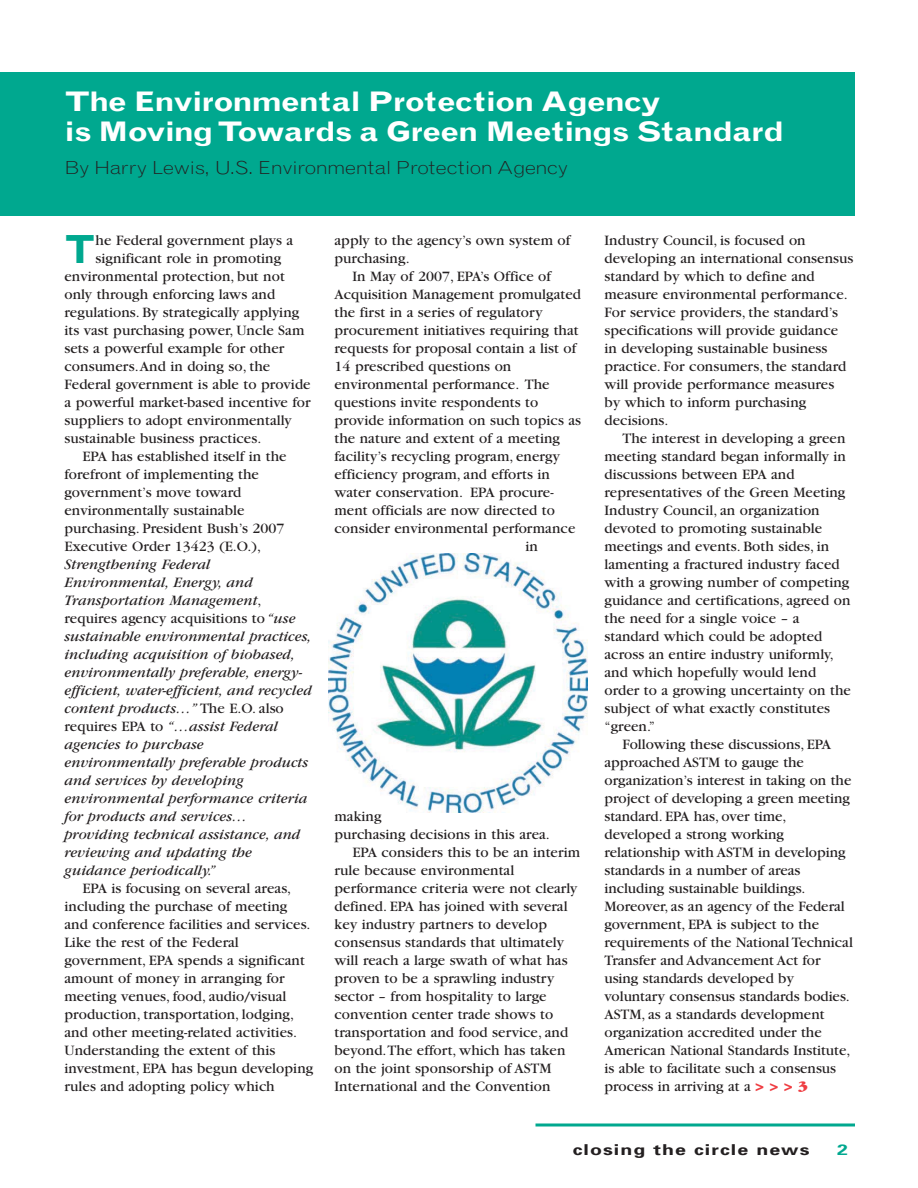
<style>
.page{position:relative;width:918px;height:1188px;background:#fff}
.page>*{position:absolute;margin:0;border:0;box-sizing:border-box;transform-origin:0 0}
.t1{font:700 38.85px "Grotesque";color:#00a88f}
.t2{font:700 27px/30px "Grotesque";letter-spacing:-.025em;color:#fff;scale:1.2 1}
.t3{font:300 18px "Grotesque";letter-spacing:-.025em;color:#231f20;scale:1.2 1}
.t4{font:15px/18px "Garamond";letter-spacing:.005em;color:#231f20}
.t5{font:italic 15px/18px "Garamond";letter-spacing:.005em;color:#231f20}
.t6{font:700 15px "Univers";letter-spacing:.055em;color:#231f20;scale:1.3 1}
.t7{font:700 15px "Univers";color:#00a88f;scale:1.3 1}
.s1{font-style:normal}
.s2{font-weight:900;color:#ef3d42}
</style>
<div class="page">
<hr style="left:536px;top:1124px;width:319px;height:2px;background:#00a88f">
<div style="left:0;top:72px;width:855px;height:144px;background:#00a88f"></div>
<img style="left:328px;top:554px;width:260px;height:259px">
<h2 class="t2" style="left:64px;top:89px;width:601px">The Environmental Protection Agency<br>is Moving Towards a Green Meetings Standard</h2>
<p class="t3" style="left:64px;top:161px;width:421px">By Harry Lewis, U.S. Environmental Protection Agency</p>
<h1 class="t1" style="left:64px;top:235px;width:33px">T</h1>
<p class="t4" style="left:96px;top:233px;width:199px">he Federal government plays a</p>
<p class="t4" style="left:96px;top:251px;width:187px">significant role in promoting</p>
<p class="t4" style="left:64px;top:269px;width:222px">environmental protection, but not</p>
<p class="t4" style="left:64px;top:287px;width:212px">only through enforcing laws and</p>
<p class="t4" style="left:64px;top:305px;width:236px">regulations. By strategically applying</p>
<p class="t4" style="left:64px;top:323px;width:241px">its vast purchasing power, Uncle Sam</p>
<p class="t4" style="left:64px;top:341px;width:221px">sets a powerful example for other</p>
<p class="t4" style="left:64px;top:359px;width:207px">consumers.And in doing so, the</p>
<p class="t4" style="left:64px;top:377px;width:248px">Federal government is able to provide</p>
<p class="t4" style="left:64px;top:395px;width:248px">a powerful market-based incentive for</p>
<p class="t4" style="left:64px;top:413px;width:229px">suppliers to adopt environmentally</p>
<p class="t4" style="left:64px;top:431px;width:198px">sustainable business practices.</p>
<p class="t4" style="left:82px;top:449px;width:206px">EPA has established itself in the</p>
<p class="t4" style="left:64px;top:467px;width:196px">forefront of implementing the</p>
<p class="t4" style="left:64px;top:485px;width:178px">government’s move toward</p>
<p class="t4" style="left:64px;top:503px;width:182px">environmentally sustainable</p>
<p class="t4" style="left:64px;top:521px;width:222px">purchasing. President Bush’s 2007</p>
<p class="t4" style="left:64px;top:539px;width:198px">Executive Order 13423 (E.O.),</p>
<p class="t5" style="left:64px;top:557px;width:249px">Strengthening Federal<br>Environmental, Energy, and<br>Transportation Management<span class="s1">, requires agency acquisitions to</span> “use sustainable environmental practices, including acquisition of biobased, environmentally preferable, energy&shy;efficient, water-efficient, and recycled content products…” <span class="s1">The E.O. also requires EPA to</span> “…assist Federal agencies to purchase environmentally preferable products and services by developing environmental performance criteria for products and services… providing technical assistance, and reviewing and updating the guidance periodically.”</p>
<p class="t4" style="left:64px;top:881px;width:250px;text-indent:18px">EPA is focusing on several areas, including the purchase of meeting and conference facilities and services.<br>Like the rest of the Federal government, EPA spends a significant amount of money in arranging for meeting venues, food, audio/visual production, transportation, lodging, and other meeting-related activities.<br>Understanding the extent of this investment, EPA has begun developing rules and adopting policy which</p>
<p class="t4" style="left:334px;top:233px;width:238px">apply to the agency’s own system of purchasing.</p>
<p class="t4" style="left:352px;top:269px;width:200px">In May of 2007, EPA’s Office of</p>
<p class="t4" style="left:334px;top:287px;width:248px">Acquisition Management promulgated</p>
<p class="t4" style="left:334px;top:305px;width:210px">the first in a series of regulatory</p>
<p class="t4" style="left:334px;top:323px;width:246px">procurement initiatives requiring that</p>
<p class="t4" style="left:334px;top:341px;width:243px">requests for proposal contain a list of</p>
<p class="t4" style="left:334px;top:359px;width:178px">14 prescribed questions on</p>
<p class="t4" style="left:334px;top:377px;width:217px">environmental performance. The</p>
<p class="t4" style="left:334px;top:395px;width:205px">questions invite respondents to</p>
<p class="t4" style="left:334px;top:413px;width:248px">provide information on such topics as</p>
<p class="t4" style="left:334px;top:431px;width:227px">the nature and extent of a meeting</p>
<p class="t4" style="left:334px;top:449px;width:227px">facility’s recycling program, energy</p>
<p class="t4" style="left:334px;top:467px;width:217px">efficiency program, and efforts in</p>
<p class="t4" style="left:334px;top:485px;width:221px">water conservation. EPA procure-</p>
<p class="t4" style="left:334px;top:503px;width:222px">ment officials are now directed to</p>
<p class="t4" style="left:334px;top:521px;width:242px">consider environmental performance</p>
<p class="t4" style="left:526px;top:539px;width:14px">in</p>
<p class="t4" style="left:335px;top:809px;width:49px">making</p>
<p class="t4" style="left:335px;top:827px;width:217px">purchasing decisions in this area.</p>
<p class="t4" style="left:353px;top:845px;width:229px">EPA considers this to be an interim</p>
<p class="t4" style="left:335px;top:863px;width:181px">rule because environmental</p>
<p class="t4" style="left:335px;top:881px;width:245px">performance criteria were not clearly</p>
<p class="t4" style="left:335px;top:899px;width:235px">defined. EPA has joined with several</p>
<p class="t4" style="left:335px;top:917px;width:214px">key industry partners to develop</p>
<p class="t4" style="left:335px;top:935px;width:231px">consensus standards that ultimately</p>
<p class="t4" style="left:335px;top:953px;width:235px">will reach a large swath of what has</p>
<p class="t4" style="left:335px;top:971px;width:221px">proven to be a sprawling industry</p>
<p class="t4" style="left:335px;top:989px;width:214px">sector – from hospitality to large</p>
<p class="t4" style="left:335px;top:1007px;width:220px">convention center trade shows to</p>
<p class="t4" style="left:335px;top:1025px;width:235px">transportation and food service, and</p>
<p class="t4" style="left:335px;top:1043px;width:232px">beyond.The effort, which has taken</p>
<p class="t4" style="left:335px;top:1061px;width:219px">on the joint sponsorship of ASTM</p>
<p class="t4" style="left:335px;top:1079px;width:218px">International and the Convention</p>
<p class="t4" style="left:605px;top:233px;width:250px">Industry Council, is focused on developing an international consensus standard by which to define and measure environmental performance.<br>For service providers, the standard’s specifications will provide guidance in developing sustainable business practice. For consumers, the standard will provide performance measures by which to inform purchasing decisions.</p>
<p class="t4" style="left:605px;top:431px;width:248px;text-indent:18px">The interest in developing a green meeting standard began informally in discussions between EPA and representatives of the Green Meeting Industry Council, an organization devoted to promoting sustainable meetings and events. Both sides, in lamenting a fractured industry faced with a growing number of competing guidance and certifications, agreed on the need for a single voice – a standard which could be adopted across an entire industry uniformly, and which hopefully would lend order to a growing uncertainty on the subject of what exactly constitutes “green.”</p>
<p class="t4" style="left:605px;top:737px;width:250px;text-indent:18px">Following these discussions, EPA approached ASTM to gauge the organization’s interest in taking on the project of developing a green meeting standard. EPA has, over time, developed a strong working relationship with ASTM in developing standards in a number of areas including sustainable buildings.<br>Moreover, as an agency of the Federal government, EPA is subject to the requirements of the National Technical Transfer and Advancement Act for using standards developed by voluntary consensus standards bodies.<br>ASTM, as a standards development organization accredited under the American National Standards Institute, is able to facilitate such a consensus process in arriving at a <span class="s2">&gt; &gt; &gt; 3</span></p>
<p class="t6" style="left:573px;top:1144px;width:184px">closing the circle news</p>
<p class="t7" style="left:837px;top:1144px;width:10px">2</p>
</div>
